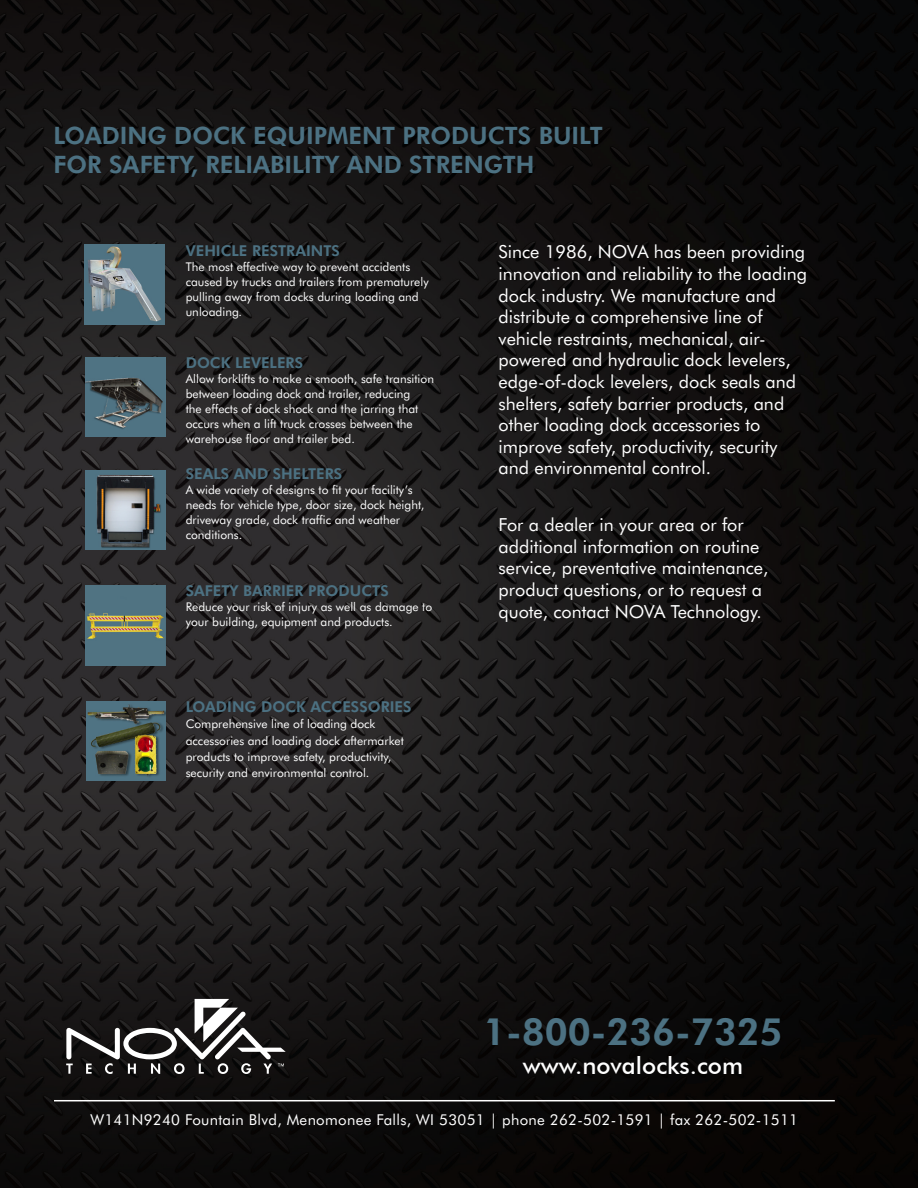
<style>
.page{position:relative;width:918px;height:1188px;background:#fff}
.page>*{position:absolute;margin:0;border:0;box-sizing:border-box;transform-origin:0 0}
.t1{font:700 37.5px "Futura BT";color:#4c7182}
.t2{font:700 24px/28.8px "Futura BT";color:#4c7182}
.t3{font:500 24px "Futura BT";color:#fff}
.t4{font:18px/21.6px "Futura BT";color:#fff}
.t5{font:700 15px "Futura BT";color:#4c7182}
.t6{font:15px "Futura BT";letter-spacing:.02em;color:#fff}
.t7{font:12px/15px "Futura BT";color:#fff}
</style>
<div class="page">
<img style="left:0;top:0;width:918px;height:1188px">
<svg style="left:66px;top:999px;width:220px;height:75px"></svg>
<img style="left:85px;top:245px;width:79px;height:79px">
<img style="left:86px;top:357px;width:79px;height:80px">
<img style="left:86px;top:470px;width:79px;height:80px">
<img style="left:86px;top:586px;width:79px;height:79px">
<img style="left:86px;top:701px;width:80px;height:80px">
<hr style="left:54px;top:1100px;width:781px;height:1px;background:#fff">
<p class="t2" style="left:54px;top:120px;width:551px">LOADING DOCK EQUIPMENT PRODUCTS BUILT<br>FOR SAFETY, RELIABILITY AND STRENGTH</p>
<p class="t5" style="left:186px;top:240px;width:156px">VEHICLE RESTRAINTS</p>
<p class="t7" style="left:186px;top:259px;width:244px">The most effective way to prevent accidents caused by trucks and trailers from prematurely pulling away from docks during loading and unloading.</p>
<p class="t5" style="left:186px;top:352px;width:119px">DOCK LEVELERS</p>
<p class="t7" style="left:186px;top:371px;width:250px">Allow forklifts to make a smooth, safe transition between loading dock and trailer, reducing<br>the effects of dock shock and the jarring that occurs when a lift truck crosses between the warehouse floor and trailer bed.</p>
<p class="t5" style="left:186px;top:463px;width:158px">SEALS AND SHELTERS</p>
<p class="t7" style="left:186px;top:482px;width:240px">A wide variety of designs to fit your facility’s needs for vehicle type, door size, dock height, driveway grade, dock traffic and weather conditions.</p>
<p class="t5" style="left:186px;top:580px;width:204px">SAFETY BARRIER PRODUCTS</p>
<p class="t7" style="left:186px;top:599px;width:248px">Reduce your risk of injury as well as damage to your building, equipment and products.</p>
<p class="t5" style="left:186px;top:696px;width:227px">LOADING DOCK ACCESSORIES</p>
<p class="t7" style="left:186px;top:716px;width:220px;line-height:16.4px">Comprehensive line of loading dock accessories and loading dock aftermarket products to improve safety, productivity, security and environmental control.</p>
<p class="t4" style="left:499px;top:241px;width:310px">Since 1986, NOVA has been providing innovation and reliability to the loading dock industry. We manufacture and distribute a comprehensive line of vehicle restraints, mechanical, air&shy;powered and hydraulic dock levelers, edge-of-dock levelers, dock seals and shelters, safety barrier products, and other loading dock accessories to improve safety, productivity, security and environmental control.</p>
<p class="t4" style="left:499px;top:513px;width:271px">For a dealer in your area or for additional information on routine service, preventative maintenance, product questions, or to request a quote, contact NOVA Technology.</p>
<p class="t1" style="left:483px;top:1006px;width:301px">1-800-236-7325</p>
<p class="t3" style="left:523px;top:1051px;width:222px">www.novalocks.com</p>
<p class="t6" style="left:90px;top:1109px;width:709px">W141N9240 Fountain Blvd, Menomonee Falls, WI 53051 | phone 262-502-1591 | fax 262-502-1511</p>
</div>
